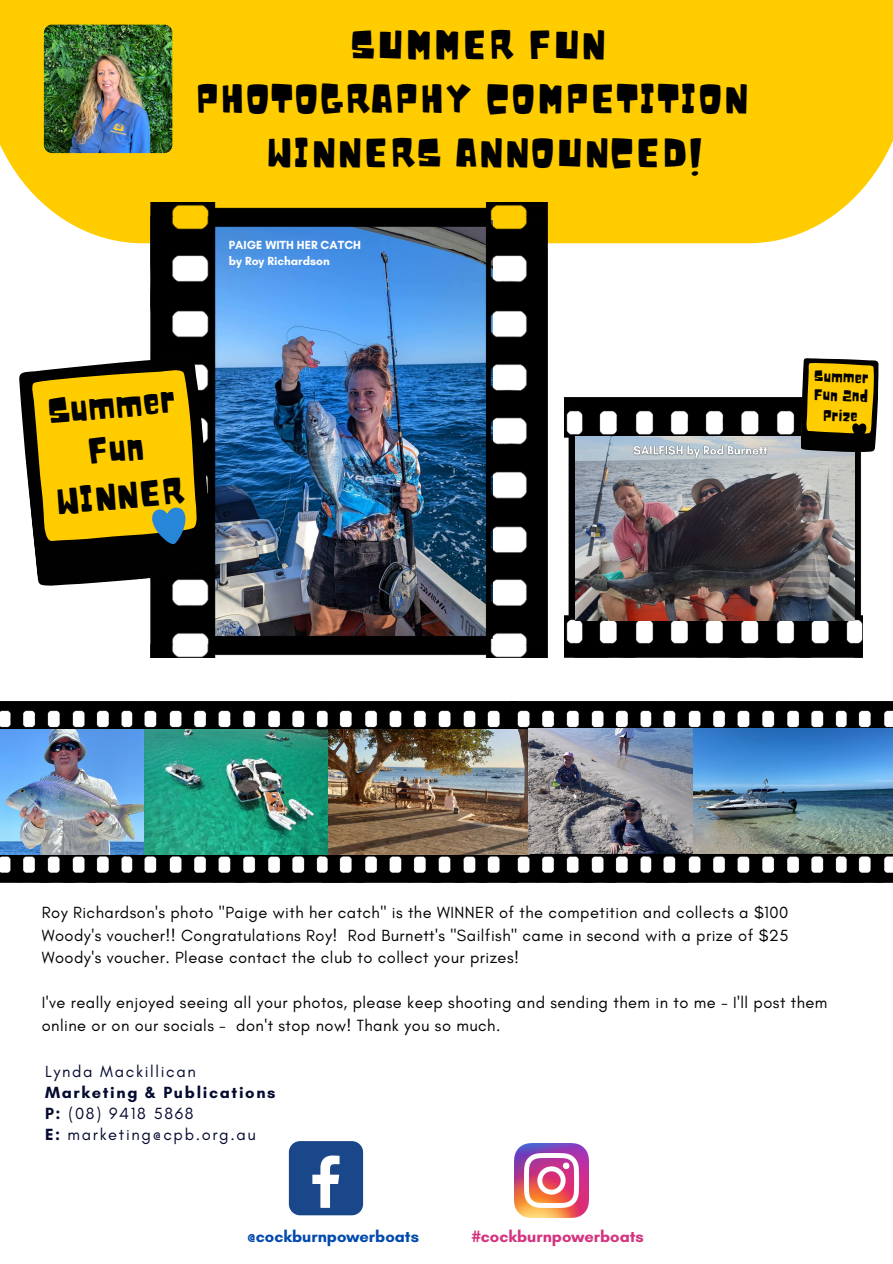
<style>
.page{position:relative;width:893px;height:1264px;background:#fff}
.page>*{position:absolute;margin:0;border:0;box-sizing:border-box;transform-origin:0 0}
.t1{font:39px "Noot";letter-spacing:.03em;color:#000}
.t2{font:34.8px/47.2px "Noot";color:#010101;text-align:center}
.t3{font:16.5px/22.5px "Glacial Indifference";letter-spacing:.025em;color:#000;text-align:justify}
.t4{font:16.5px/21px "Glacial Indifference";letter-spacing:.1em;color:#050a30}
.t5{font:700 16.5px "Glacial Indifference";color:#004aad}
.t6{font:700 16.5px "Glacial Indifference";color:#d3337f}
.t7{font:14.85px/18.8px "Noot";color:#010101}
.t8{font:700 12px/16px "Glacial Indifference";color:#fff}
.s1{font-weight:700}
</style>
<div class="page">
<div style="left:289px;top:1141px;width:74px;height:74px;background:#1a4789;border-radius:11px"></div>
<svg style="left:312px;top:1155px;width:27px;height:52px"></svg>
<img style="left:514px;top:1143px;width:74px;height:74px">
<div style="left:0;top:0;width:892px;height:243px;background:#fc0"></div>
<img style="left:44px;top:25px;width:128px;height:128px;border-radius:8px">
<img style="left:151px;top:202px;width:396px;height:455px">
<svg style="left:37px;top:353px;width:180px;height:237px;fill:#010101"></svg>
<svg style="left:19px;top:364px;width:187px;height:210px;background:#ac8f14"></svg>
<img style="left:564px;top:397px;width:298px;height:260px">
<img style="left:575px;top:437px;width:279px;height:183px">
<svg style="left:800px;top:358px;width:79px;height:95px;background:#a48711"></svg>
<img style="left:517px;top:701px;width:375px;height:181px">
<img style="left:0;top:701px;width:517px;height:181px">
<img style="left:0;top:729px;width:144px;height:125px">
<img style="left:144px;top:729px;width:184px;height:125px">
<img style="left:328px;top:728px;width:564px;height:126px">
<img style="left:630px;top:440px;width:140px;height:21px">
<h1 class="t1" style="left:350px;top:21px;width:257px">SUMMER FUN</h1>
<h1 class="t1" style="left:195px;top:75px;width:555px">PHOTOGRAPHY COMPETITION</h1>
<h1 class="t1" style="left:266px;top:129px;width:438px">WINNERS ANNOUNCED!</h1>
<p class="t8" style="left:229px;top:236px;width:134px">PAIGE WITH HER CATCH by Roy Richardson</p>
<h2 class="t2" style="left:46px;top:388px;width:130px;rotate:-5deg">Summer</h2>
<h2 class="t2" style="left:50px;top:431px;width:130px;rotate:-5deg">Fun<br>WINNER</h2>
<p class="t7" style="left:814px;top:367px;width:56px;rotate:2deg">Summer<br>Fun 2nd</p>
<p class="t7" style="left:823px;top:406px;width:36px;rotate:2deg">Prize</p>
<p class="t3" style="left:42px;top:901px;width:748px">Roy Richardson's photo "Paige with her catch" is the WINNER of the competition and collects a $100<br>Woody's voucher!! Congratulations Roy! Rod Burnett's "Sailfish" came in second with a prize of $25<br>Woody's voucher. Please contact the club to collect your prizes!</p>
<p class="t3" style="left:42px;top:991px;width:787px">I've really enjoyed seeing all your photos, please keep shooting and sending them in to me - I'll post them online or on our socials - don't stop now! Thank you so much.</p>
<p class="t4" style="left:45px;top:1060px;width:152px">Lynda Mackillican</p>
<p class="t4" style="left:45px;top:1081px;width:232px"><span class="s1">Marketing &amp; Publications<br>P:</span> (08) 9418 5868<br><span class="s1">E:</span> marketing@cpb.org.au</p>
<p class="t5" style="left:247px;top:1226px;width:173px">@cockburnpowerboats</p>
<p class="t6" style="left:471px;top:1226px;width:174px">#cockburnpowerboats</p>
</div>
